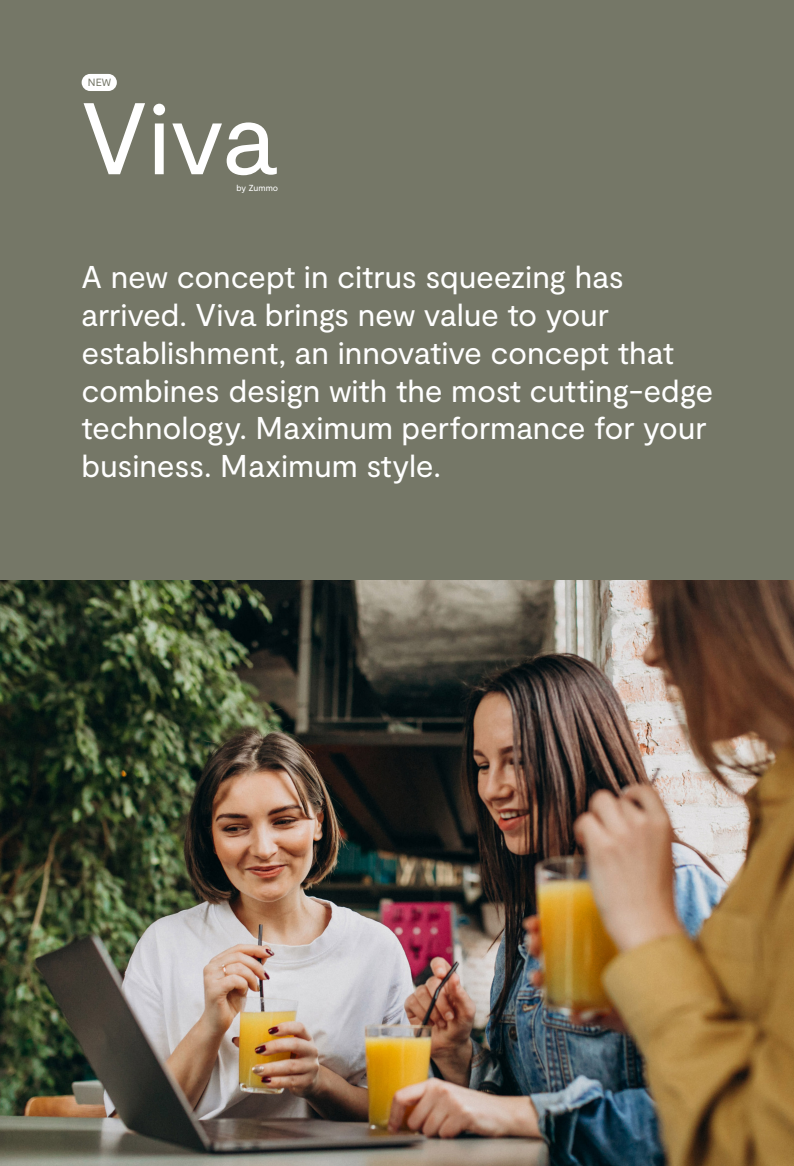
<style>
.page{position:relative;width:794px;height:1166px;background:#fff}
.page>*{position:absolute;margin:0;border:0;box-sizing:border-box;transform-origin:0 0}
.t1{font:101.5px "Moderat";color:#fff}
.t2{font:31.5px/37.8px "Moderat";letter-spacing:-.005em;color:#fff}
.t3{font:10.5px "Moderat";color:#757767}
.t4{font:8.75px "Moderat";letter-spacing:-.01em;color:#fff}
</style>
<div class="page">
<div style="left:0;top:0;width:794px;height:581px;background:#757767"></div>
<img style="left:0;top:581px;width:794px;height:585px">
<div style="left:82px;top:74px;width:35px;height:17px;background:#fff;border-radius:9px"></div>
<p class="t3" style="left:88px;top:76px;width:25px">NEW</p>
<p class="t1" style="left:81px;top:80px;width:197px">Viva</p>
<p class="t4" style="left:236px;top:183px;width:43px">by Zummo</p>
<p class="t2" style="left:82px;top:259px;width:633px">A new concept in citrus squeezing has arrived. Viva brings new value to your establishment, an innovative concept that combines design with the most cutting-edge technology. Maximum performance for your business. Maximum style.</p>
</div>
